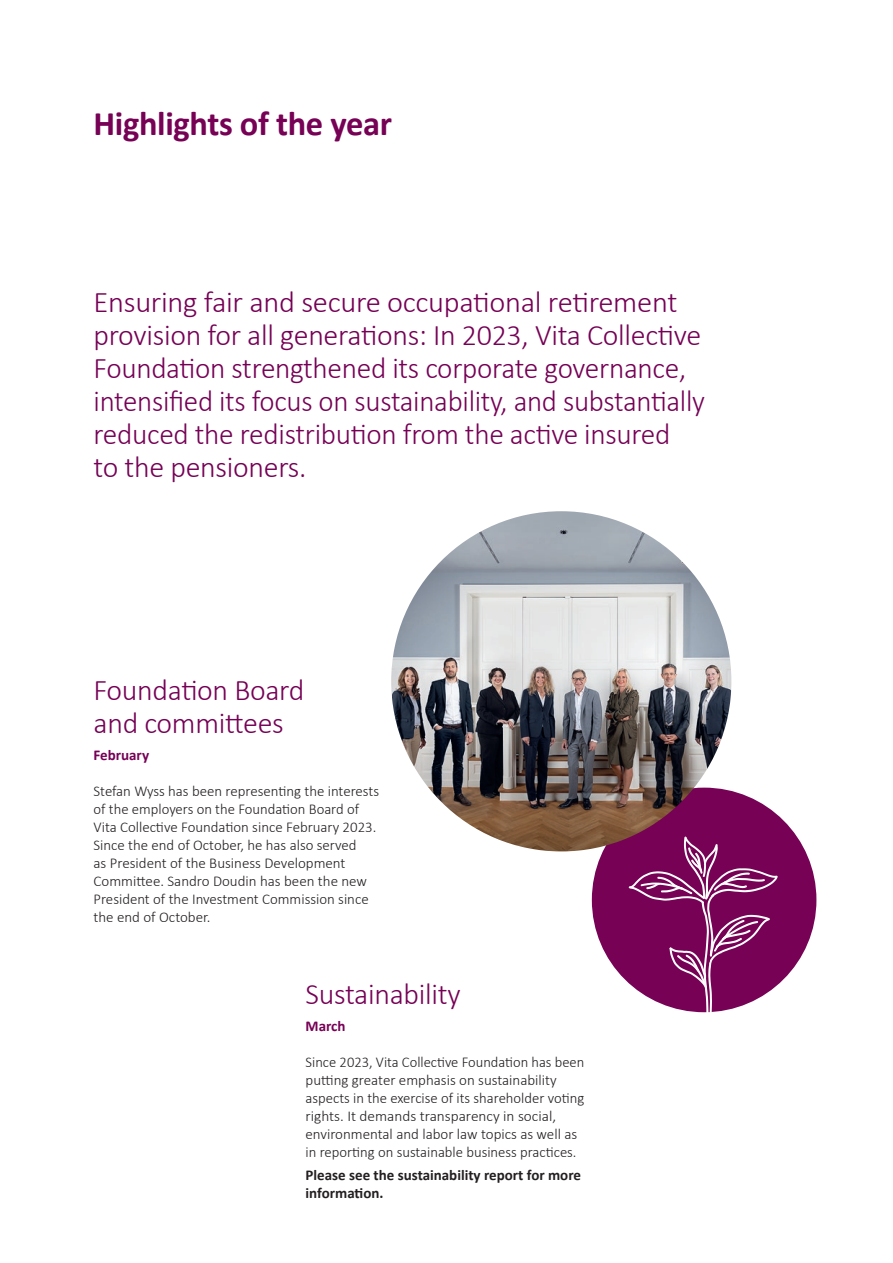
<style>
.page{position:relative;width:893px;height:1263px;background:#fff}
.page>*{position:absolute;margin:0;border:0;box-sizing:border-box;transform-origin:0 0}
.t1{font:700 34.5px "Calibri";letter-spacing:-.01em;color:#760155}
.t2{font:300 30px/33px "Calibri";letter-spacing:-.01em;color:#760155}
.t3{font:300 15px/18px "Calibri";color:#231f20}
.t4{font:700 15px/18px "Calibri";color:#231f20}
.t5{font:700 15px "Calibri";color:#760155}
</style>
<div class="page">
<div style="left:592px;top:788px;width:224px;height:224px;background:#760155;border-radius:50%"></div>
<svg style="left:629px;top:836px;width:149px;height:177px"></svg>
<img style="left:391px;top:511px;width:340px;height:340px;border-radius:170px">
<h1 class="t1" style="left:94px;top:102px;width:300px">Highlights of the year</h1>
<p class="t2" style="left:94px;top:285px;width:613px">Ensuring fair and secure occupational retirement provision for all generations: In 2023, Vita Collective Foundation strengthened its corporate governance, intensified its focus on sustainability, and substantially reduced the redistribution from the active insured<br>to the pensioners.</p>
<h2 class="t2" style="left:94px;top:672px;width:212px">Foundation Board and committees</h2>
<p class="t5" style="left:94px;top:746px;width:57px">February</p>
<p class="t3" style="left:94px;top:782px;width:287px">Stefan Wyss has been representing the interests of the employers on the Foundation Board of Vita Collective Foundation since February 2023.<br>Since the end of October, he has also served<br>as President of the Business Development Committee. Sandro Doudin has been the new President of the Investment Commission since the end of October.</p>
<h2 class="t2" style="left:306px;top:976px;width:157px">Sustainability</h2>
<p class="t5" style="left:306px;top:1016px;width:41px">March</p>
<p class="t3" style="left:306px;top:1052px;width:280px">Since 2023, Vita Collective Foundation has been putting greater emphasis on sustainability aspects in the exercise of its shareholder voting rights. It demands transparency in social, environmental and labor law topics as well as in reporting on sustainable business practices.</p>
<p class="t4" style="left:306px;top:1165px;width:277px">Please see the sustainability report for more information.</p>
</div>
